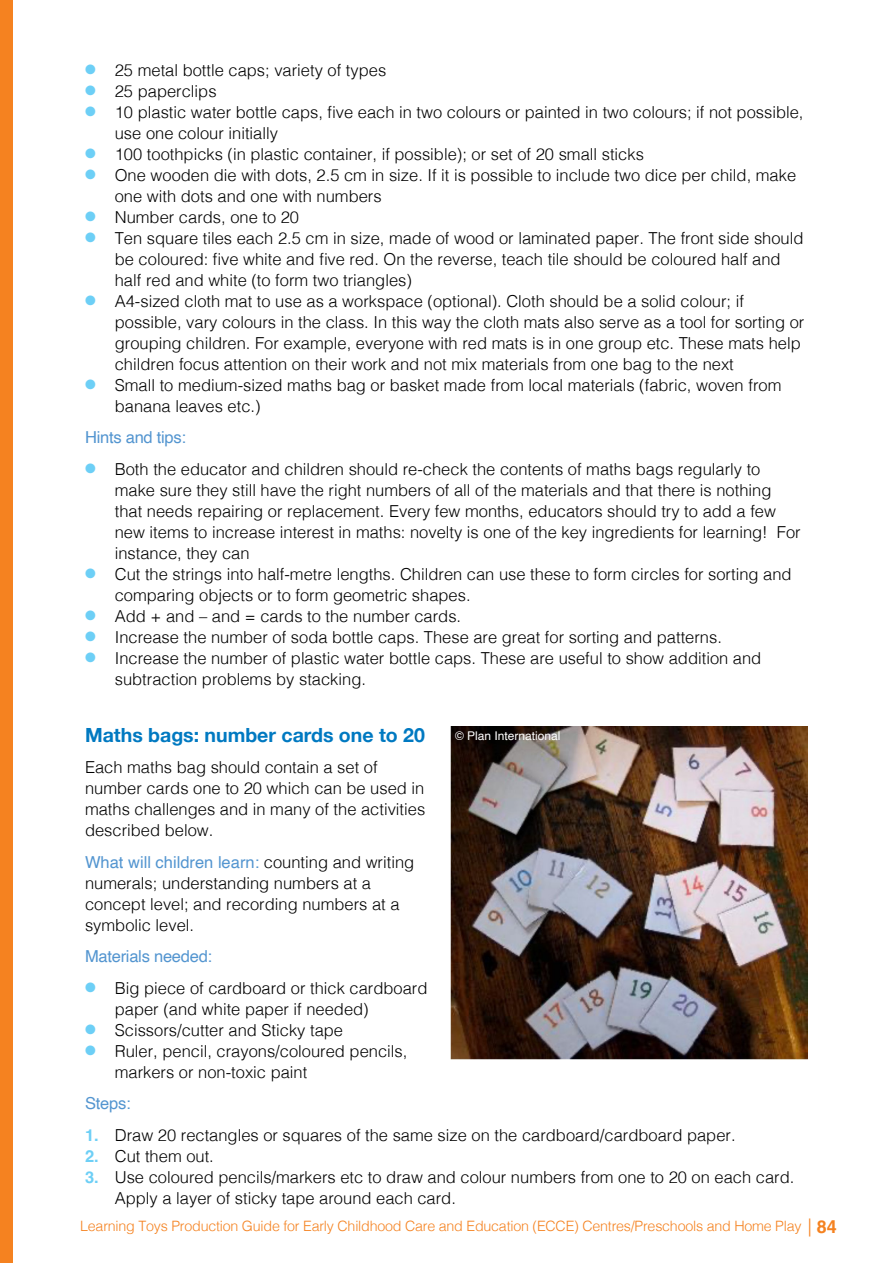
<style>
.page{position:relative;width:893px;height:1263px;background:#fff}
.page>*{position:absolute;margin:0;border:0;box-sizing:border-box;transform-origin:0 0}
.heading_4{font:700 19.5px "Helvetica Neue";color:#0079c1}
.body_text{font:300 16.5px/21px "Helvetica";color:#000}
._2024_Heading_5_-_70__blue{font:16.5px "Helvetica";letter-spacing:-.015em;color:#5395d0}
.t1{font:300 14.25px "Helvetica";letter-spacing:-.015em;color:#f58220}
.table_numbered{font:12px "Helvetica";color:#fff}
.s1{color:#6dcff6}
.s2{font-weight:400;color:#5395d0}
.s3{font-weight:700;color:#6dcff6}
.s4{font-size:18px}
.s5{font-weight:700;font-size:18px}
</style>
<div class="page">
<div style="left:0;top:0;width:13px;height:1263px;background:#f58220"></div>
<img style="left:451px;top:726px;width:357px;height:333px">
<p class="body_text" style="left:85px;top:58px;width:303px"><span class="s1">●</span> 25 metal bottle caps; variety of types</p>
<p class="body_text" style="left:85px;top:79px;width:133px"><span class="s1">●</span> 25 paperclips</p>
<p class="body_text" style="left:115px;top:100px;width:690px;text-indent:-30px"><span class="s1">●</span> 10 plastic water bottle caps, five each in two colours or painted in two colours; if not possible, use one colour initially</p>
<p class="body_text" style="left:85px;top:142px;width:560px"><span class="s1">●</span> 100 toothpicks (in plastic container, if possible); or set of 20 small sticks</p>
<p class="body_text" style="left:115px;top:163px;width:683px;text-indent:-30px"><span class="s1">●</span> One wooden die with dots, 2.5 cm in size. If it is possible to include two dice per child, make one with dots and one with numbers</p>
<p class="body_text" style="left:85px;top:205px;width:216px"><span class="s1">●</span> Number cards, one to 20</p>
<p class="body_text" style="left:115px;top:226px;width:690px;text-indent:-30px"><span class="s1">●</span> Ten square tiles each 2.5 cm in size, made of wood or laminated paper. The front side should be coloured: five white and five red. On the reverse, teach tile should be coloured half and half red and white (to form two triangles)</p>
<p class="body_text" style="left:115px;top:289px;width:691px;text-indent:-30px"><span class="s1">●</span> A4-sized cloth mat to use as a workspace (optional). Cloth should be a solid colour; if possible, vary colours in the class. In this way the cloth mats also serve as a tool for sorting or grouping children. For example, everyone with red mats is in one group etc. These mats help children focus attention on their work and not mix materials from one bag to the next</p>
<p class="body_text" style="left:115px;top:373px;width:668px;text-indent:-30px"><span class="s1">●</span> Small to medium-sized maths bag or basket made from local materials (fabric, woven from banana leaves etc.)</p>
<p class="_2024_Heading_5_-_70__blue" style="left:85px;top:425px;width:103px">Hints and tips:</p>
<p class="body_text" style="left:115px;top:457px;width:687px;text-indent:-30px"><span class="s1">●</span> Both the educator and children should re-check the contents of maths bags regularly to make sure they still have the right numbers of all of the materials and that there is nothing that needs repairing or replacement. Every few months, educators should try to add a few new items to increase interest in maths: novelty is one of the key ingredients for learning! For instance, they can</p>
<p class="body_text" style="left:115px;top:562px;width:678px;text-indent:-30px"><span class="s1">●</span> Cut the strings into half-metre lengths. Children can use these to form circles for sorting and comparing objects or to form geometric shapes.</p>
<p class="body_text" style="left:85px;top:604px;width:378px"><span class="s1">●</span> Add + and – and = cards to the number cards.</p>
<p class="body_text" style="left:85px;top:625px;width:638px"><span class="s1">●</span> Increase the number of soda bottle caps. These are great for sorting and patterns.</p>
<p class="body_text" style="left:115px;top:646px;width:648px;text-indent:-30px"><span class="s1">●</span> Increase the number of plastic water bottle caps. These are useful to show addition and subtraction problems by stacking.</p>
<p class="heading_4" style="left:85px;top:719px;width:341px">Maths bags: number cards one to 20</p>
<p class="body_text" style="left:85px;top:756px;width:342px">Each maths bag should contain a set of number cards one to 20 which can be used in maths challenges and in many of the activities described below.</p>
<p class="body_text" style="left:85px;top:850px;width:331px"><span class="s2">What will children learn:</span> counting and writing numerals; understanding numbers at a concept level; and recording numbers at a symbolic level.</p>
<p class="_2024_Heading_5_-_70__blue" style="left:85px;top:944px;width:129px">Materials needed:</p>
<p class="body_text" style="left:115px;top:976px;width:314px;text-indent:-30px"><span class="s1">●</span> Big piece of cardboard or thick cardboard paper (and white paper if needed)</p>
<p class="body_text" style="left:85px;top:1018px;width:260px"><span class="s1">●</span> Scissors/cutter and Sticky tape</p>
<p class="body_text" style="left:115px;top:1039px;width:294px;text-indent:-30px"><span class="s1">●</span> Ruler, pencil, crayons/coloured pencils, markers or non-toxic paint</p>
<p class="_2024_Heading_5_-_70__blue" style="left:85px;top:1091px;width:47px">Steps:</p>
<p class="body_text" style="left:85px;top:1123px;width:652px"><span class="s3">1.</span> Draw 20 rectangles or squares of the same size on the cardboard/cardboard paper.</p>
<p class="body_text" style="left:85px;top:1144px;width:130px"><span class="s3">2.</span> Cut them out.</p>
<p class="body_text" style="left:115px;top:1165px;width:681px;text-indent:-30px"><span class="s3">3.</span> Use coloured pencils/markers etc to draw and colour numbers from one to 20 on each card.<br>Apply a layer of sticky tape around each card.</p>
<p class="table_numbered" style="left:455px;top:727px;width:107px">© Plan International</p>
<p class="t1" style="left:80px;top:1213px;width:758px">Learning Toys Production Guide for Early Childhood Care and Education (ECCE) Centres/Preschools and Home Play <span class="s4">|</span> <span class="s5">84</span></p>
</div>
